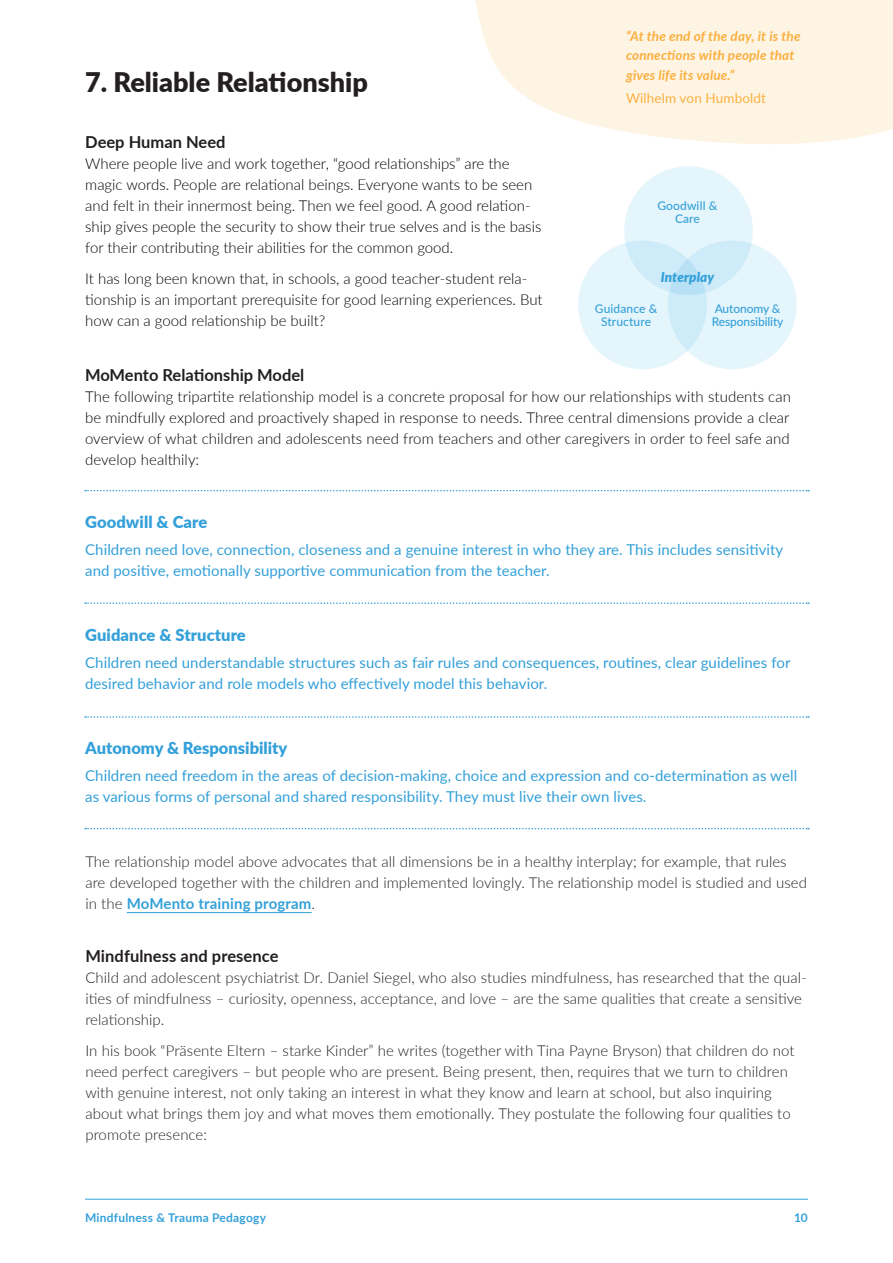
<style>
.page{position:relative;width:893px;height:1263px;background:#fff}
.page>*{position:absolute;margin:0;border:0;box-sizing:border-box;transform-origin:0 0}
.t1{font:900 27px "Lato";color:#231f20}
.t2{font:700 16.5px "Lato";color:#231f20}
.t3{font:900 16.5px "Lato";color:#34a0d9}
.t4{font:300 15px/21px "Lato";letter-spacing:.005em;color:#231f20}
.t5{font:300 15px/21px "Lato";color:#000001}
.t6{font:15px/21px "Lato";letter-spacing:.005em;color:#34a0d9}
.t7{font:italic 700 13.5px/19.5px "Lato";letter-spacing:.01em;color:#fbb03f}
.t8{font:13.5px "Lato";letter-spacing:.01em;color:#fbb03f}
.t9{font:italic 900 13.5px "Lato";letter-spacing:.01em;color:#34a0d9}
.t10{font:500 12px/13.5px "Lato";letter-spacing:.01em;color:#34a0d9;text-align:center}
.t11{font:700 12px "Lato";letter-spacing:.02em;color:#34a0d9}
.t12{font:500 12px/13.5px "Lato";letter-spacing:-.01em;color:#34a0d9}
.s1{font-weight:700;color:#34a0d9}
</style>
<div class="page">
<hr style="left:85px;top:1199px;width:723px;height:1px;background:#34a0d9">
<svg style="left:475px;top:0;width:418px;height:144px;background:#fef5e7"></svg>
<hr style="left:127px;top:912px;width:185px;height:1px;background:#34a0d9">
<svg style="left:85px;top:490px;width:724px;height:1px"></svg>
<svg style="left:85px;top:828px;width:724px;height:1px"></svg>
<svg style="left:85px;top:716px;width:724px;height:2px"></svg>
<svg style="left:85px;top:602px;width:724px;height:2px"></svg>
<div style="left:578px;top:241px;width:129px;height:128px;background:#e5f5fc;border-radius:50%"></div>
<div style="left:668px;top:241px;width:129px;height:128px;background:linear-gradient(to right,#d2edfa,#edf8fd);border-radius:50%"></div>
<svg style="left:624px;top:166px;width:129px;height:129px;background:#dbf0fa"></svg>
<h1 class="t1" style="left:85px;top:62px;width:284px">7. Reliable Relationship</h1>
<p class="t2" style="left:85px;top:130px;width:142px">Deep Human Need</p>
<p class="t5" style="left:85px;top:152px;width:458px">Where people live and work together, “good relationships” are the magic words. People are relational beings. Everyone wants to be seen and felt in their innermost being. Then we feel good. A good relation&shy;ship gives people the security to show their true selves and is the basis for their contributing their abilities for the common good.</p>
<p class="t5" style="left:85px;top:268px;width:459px">It has long been known that, in schools, a good teacher-student rela&shy;tionship is an important prerequisite for good learning experiences. But how can a good relationship be built?</p>
<p class="t7" style="left:626px;top:25px;width:176px">“At the end of the day, it is the connections with people that gives life its value.”</p>
<p class="t8" style="left:626px;top:89px;width:142px">Wilhelm von Humboldt</p>
<p class="t10" style="left:657px;top:198px;width:61px">Goodwill &amp;<br>Care</p>
<p class="t9" style="left:661px;top:267px;width:55px">Interplay</p>
<p class="t10" style="left:595px;top:301px;width:64px">Guidance &amp;<br>Structure</p>
<p class="t12" style="left:712px;top:301px;width:73px">Autonomy &amp;<br>Responsibility</p>
<p class="t2" style="left:85px;top:363px;width:221px">MoMento Relationship Model</p>
<p class="t5" style="left:85px;top:386px;width:707px;text-align:justify">The following tripartite relationship model is a concrete proposal for how our relationships with students can be mindfully explored and proactively shaped in response to needs. Three central dimensions provide a clear overview of what children and adolescents need from teachers and other caregivers in order to feel safe and develop healthily:</p>
<p class="t3" style="left:85px;top:510px;width:124px">Goodwill &amp; Care</p>
<p class="t6" style="left:85px;top:538px;width:700px">Children need love, connection, closeness and a genuine interest in who they are. This includes sensitivity and positive, emotionally supportive communication from the teacher.</p>
<p class="t3" style="left:85px;top:623px;width:162px">Guidance &amp; Structure</p>
<p class="t6" style="left:85px;top:651px;width:707px">Children need understandable structures such as fair rules and consequences, routines, clear guidelines for desired behavior and role models who effectively model this behavior.</p>
<p class="t3" style="left:85px;top:736px;width:204px">Autonomy &amp; Responsibility</p>
<p class="t6" style="left:85px;top:764px;width:713px">Children need freedom in the areas of decision-making, choice and expression and co-determination as well as various forms of personal and shared responsibility. They must live their own lives.</p>
<p class="t4" style="left:85px;top:851px;width:723px">The relationship model above advocates that all dimensions be in a healthy interplay; for example, that rules are developed together with the children and implemented lovingly. The relationship model is studied and used in the <span class="s1">MoMento training program</span>.</p>
<p class="t2" style="left:85px;top:943px;width:195px">Mindfulness and presence</p>
<p class="t4" style="left:85px;top:966px;width:723px">Child and adolescent psychiatrist Dr. Daniel Siegel, who also studies mindfulness, has researched that the qual&shy;ities of mindfulness – curiosity, openness, acceptance, and love – are the same qualities that create a sensitive relationship.</p>
<p class="t4" style="left:85px;top:1040px;width:711px">In his book “Präsente Eltern – starke Kinder” he writes (together with Tina Payne Bryson) that children do not need perfect caregivers – but people who are present. Being present, then, requires that we turn to children with genuine interest, not only taking an interest in what they know and learn at school, but also inquiring about what brings them joy and what moves them emotionally. They postulate the following four qualities to promote presence:</p>
<p class="t11" style="left:85px;top:1208px;width:182px">Mindfulness &amp; Trauma Pedagogy</p>
<p class="t11" style="left:794px;top:1208px;width:15px">10</p>
</div>
